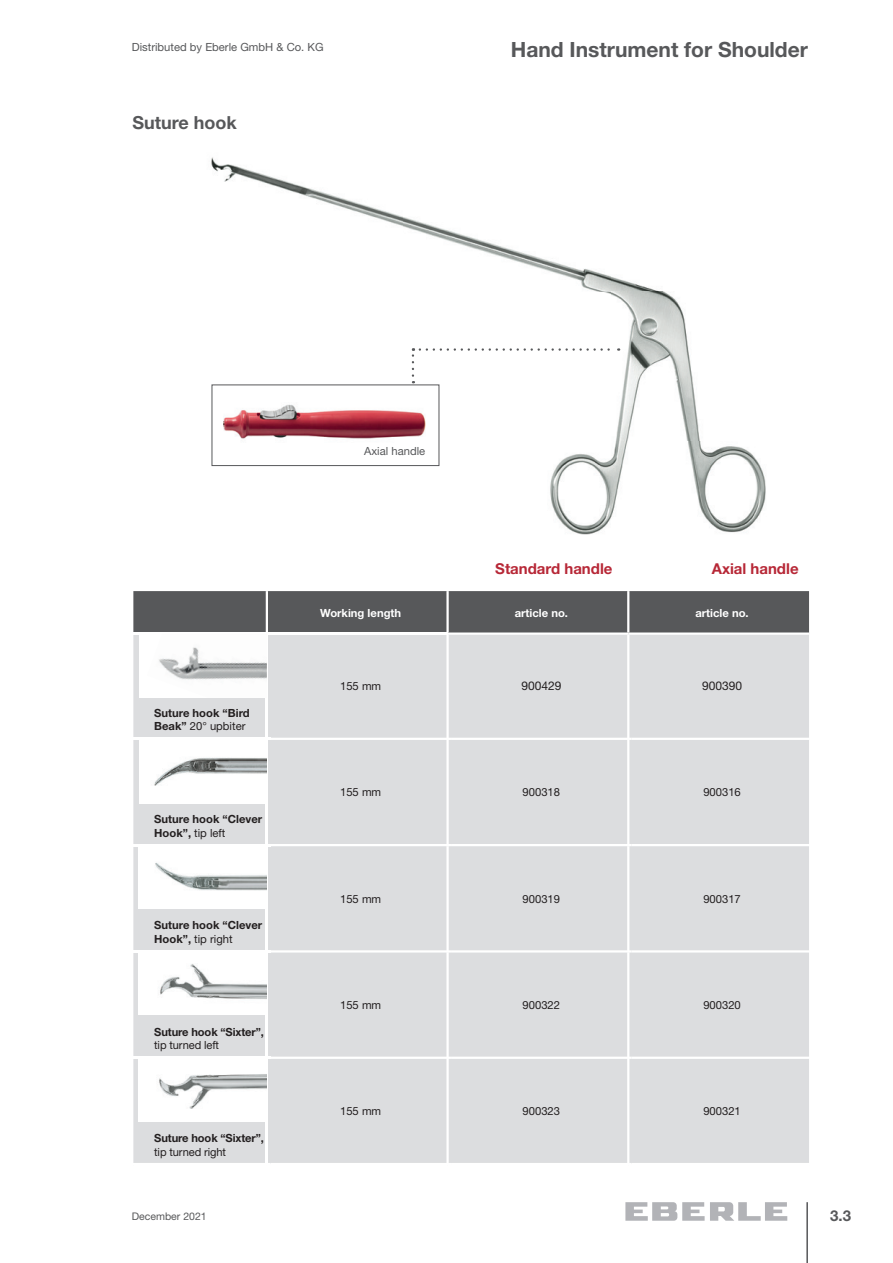
<style>
.page{position:relative;width:893px;height:1263px;background:#fff}
.page>*{position:absolute;margin:0;border:0;box-sizing:border-box;transform-origin:0 0}
.t1{font:700 21px "Helvetica Neue LT";color:#57585a}
.t2{font:700 18px "Helvetica Neue LT";color:#57585a}
.t3{font:700 15px "Helvetica Neue LT";color:#b72837}
.t4{font:700 15px "Helvetica Neue LT";color:#57585a}
.t5{font:12px "Helvetica Neue LT";color:#231f20}
.t6{font:700 11.25px/13.5px "Helvetica Neue LT";color:#231f20}
.t7{font:11.25px "Helvetica Neue LT";color:#231f20}
.t8{font:11.25px "Helvetica Neue LT";color:#57585a}
.t9{font:700 11.25px "Helvetica Neue LT";color:#fff}
.t10{font:10.5px "Helvetica Neue LT";color:#57585a}
.s1{font-weight:400}
</style>
<div class="page">
<hr style="left:806px;top:1202px;width:2px;height:61px;background:#57585a">
<svg style="left:625px;top:1202px;width:162px;height:19px"></svg>
<img style="left:211px;top:157px;width:555px;height:378px">
<img style="left:224px;top:402px;width:202px;height:42px">
<div style="left:212px;top:385px;width:227px;height:81px;border:1px solid #57585a"></div>
<svg style="left:420px;top:348px;width:199px;height:3px"></svg>
<svg style="left:412px;top:348px;width:2px;height:35px"></svg>
<div style="left:133px;top:591px;width:676px;height:41px;background:#57585a"></div>
<div style="left:133px;top:635px;width:676px;height:528px;background:#dcdddf"></div>
<hr style="left:266px;top:635px;width:2px;height:105px;background:#fff">
<hr style="left:266px;top:740px;width:2px;height:106px;background:#fff">
<hr style="left:266px;top:846px;width:2px;height:106px;background:#fff">
<hr style="left:266px;top:952px;width:2px;height:107px;background:#fff">
<hr style="left:266px;top:1059px;width:2px;height:105px;background:#fff">
<hr style="left:266px;top:591px;width:2px;height:41px;background:#fff">
<hr style="left:446px;top:591px;width:3px;height:41px;background:#fff">
<hr style="left:627px;top:591px;width:2px;height:41px;background:#fff">
<hr style="left:446px;top:635px;width:3px;height:105px;background:#fff">
<hr style="left:627px;top:635px;width:2px;height:105px;background:#fff">
<hr style="left:446px;top:740px;width:3px;height:106px;background:#fff">
<hr style="left:627px;top:740px;width:2px;height:106px;background:#fff">
<hr style="left:446px;top:846px;width:3px;height:106px;background:#fff">
<hr style="left:627px;top:846px;width:2px;height:106px;background:#fff">
<hr style="left:446px;top:952px;width:3px;height:107px;background:#fff">
<hr style="left:627px;top:952px;width:2px;height:107px;background:#fff">
<hr style="left:446px;top:1059px;width:3px;height:105px;background:#fff">
<hr style="left:627px;top:1059px;width:2px;height:105px;background:#fff">
<hr style="left:133px;top:738px;width:137px;height:2px;background:#fff">
<hr style="left:270px;top:738px;width:181px;height:2px;background:#fff">
<hr style="left:451px;top:738px;width:181px;height:2px;background:#fff">
<hr style="left:632px;top:738px;width:180px;height:2px;background:#fff">
<hr style="left:133px;top:844px;width:137px;height:2px;background:#fff">
<hr style="left:270px;top:844px;width:181px;height:2px;background:#fff">
<hr style="left:451px;top:844px;width:181px;height:2px;background:#fff">
<hr style="left:632px;top:844px;width:180px;height:2px;background:#fff">
<hr style="left:133px;top:950px;width:137px;height:2px;background:#fff">
<hr style="left:270px;top:950px;width:181px;height:2px;background:#fff">
<hr style="left:451px;top:950px;width:181px;height:2px;background:#fff">
<hr style="left:632px;top:950px;width:180px;height:2px;background:#fff">
<hr style="left:133px;top:1056px;width:137px;height:3px;background:#fff">
<hr style="left:270px;top:1056px;width:181px;height:3px;background:#fff">
<hr style="left:451px;top:1056px;width:181px;height:3px;background:#fff">
<hr style="left:632px;top:1056px;width:180px;height:3px;background:#fff">
<img style="left:140px;top:1059px;width:127px;height:62px">
<img style="left:138px;top:846px;width:129px;height:63px">
<div style="left:138px;top:952px;width:129px;height:63px;background:#fff"></div>
<img style="left:160px;top:964px;width:107px;height:35px">
<img style="left:139px;top:740px;width:128px;height:64px">
<div style="left:139px;top:634px;width:128px;height:64px;background:#fff"></div>
<img style="left:159px;top:647px;width:108px;height:33px">
<p class="t8" style="left:132px;top:41px;width:193px">Distributed by Eberle GmbH &amp; Co. KG</p>
<h2 class="t2" style="left:132px;top:111px;width:106px">Suture hook</h2>
<h1 class="t1" style="left:511px;top:37px;width:299px">Hand Instrument for Shoulder</h1>
<p class="t8" style="left:364px;top:444px;width:63px">Axial handle</p>
<h3 class="t3" style="left:495px;top:559px;width:119px">Standard handle</h3>
<h3 class="t3" style="left:712px;top:559px;width:88px">Axial handle</h3>
<p class="t9" style="left:320px;top:606px;width:83px">Working length</p>
<p class="t9" style="left:515px;top:606px;width:55px">article no.</p>
<p class="t9" style="left:695px;top:606px;width:55px">article no.</p>
<p class="t6" style="left:154px;top:706px;width:97px">Suture hook “Bird<br>Beak” <span class="s1">20° upbiter</span></p>
<p class="t6" style="left:154px;top:812px;width:109px">Suture hook “Clever<br>Hook”, <span class="s1">tip left</span></p>
<p class="t6" style="left:154px;top:918px;width:109px">Suture hook “Clever<br>Hook”, <span class="s1">tip right</span></p>
<p class="t6" style="left:154px;top:1025px;width:111px">Suture hook “Sixter”,</p>
<p class="t7" style="left:154px;top:1038px;width:66px">tip turned left</p>
<p class="t6" style="left:154px;top:1131px;width:111px">Suture hook “Sixter”,</p>
<p class="t7" style="left:154px;top:1145px;width:73px">tip turned right</p>
<p class="t7" style="left:340px;top:679px;width:43px">155 mm</p>
<p class="t5" style="left:521px;top:679px;width:42px">900429</p>
<p class="t5" style="left:702px;top:679px;width:42px">900390</p>
<p class="t7" style="left:340px;top:786px;width:43px">155 mm</p>
<p class="t7" style="left:523px;top:786px;width:39px">900318</p>
<p class="t7" style="left:703px;top:786px;width:39px">900316</p>
<p class="t7" style="left:340px;top:892px;width:43px">155 mm</p>
<p class="t7" style="left:523px;top:892px;width:39px">900319</p>
<p class="t7" style="left:703px;top:892px;width:39px">900317</p>
<p class="t7" style="left:340px;top:998px;width:43px">155 mm</p>
<p class="t7" style="left:523px;top:998px;width:39px">900322</p>
<p class="t7" style="left:703px;top:998px;width:39px">900320</p>
<p class="t7" style="left:340px;top:1104px;width:43px">155 mm</p>
<p class="t7" style="left:523px;top:1104px;width:39px">900323</p>
<p class="t7" style="left:703px;top:1104px;width:39px">900321</p>
<p class="t10" style="left:132px;top:1210px;width:76px">December 2021</p>
<h3 class="t4" style="left:830px;top:1206px;width:22px">3.3</h3>
</div>
